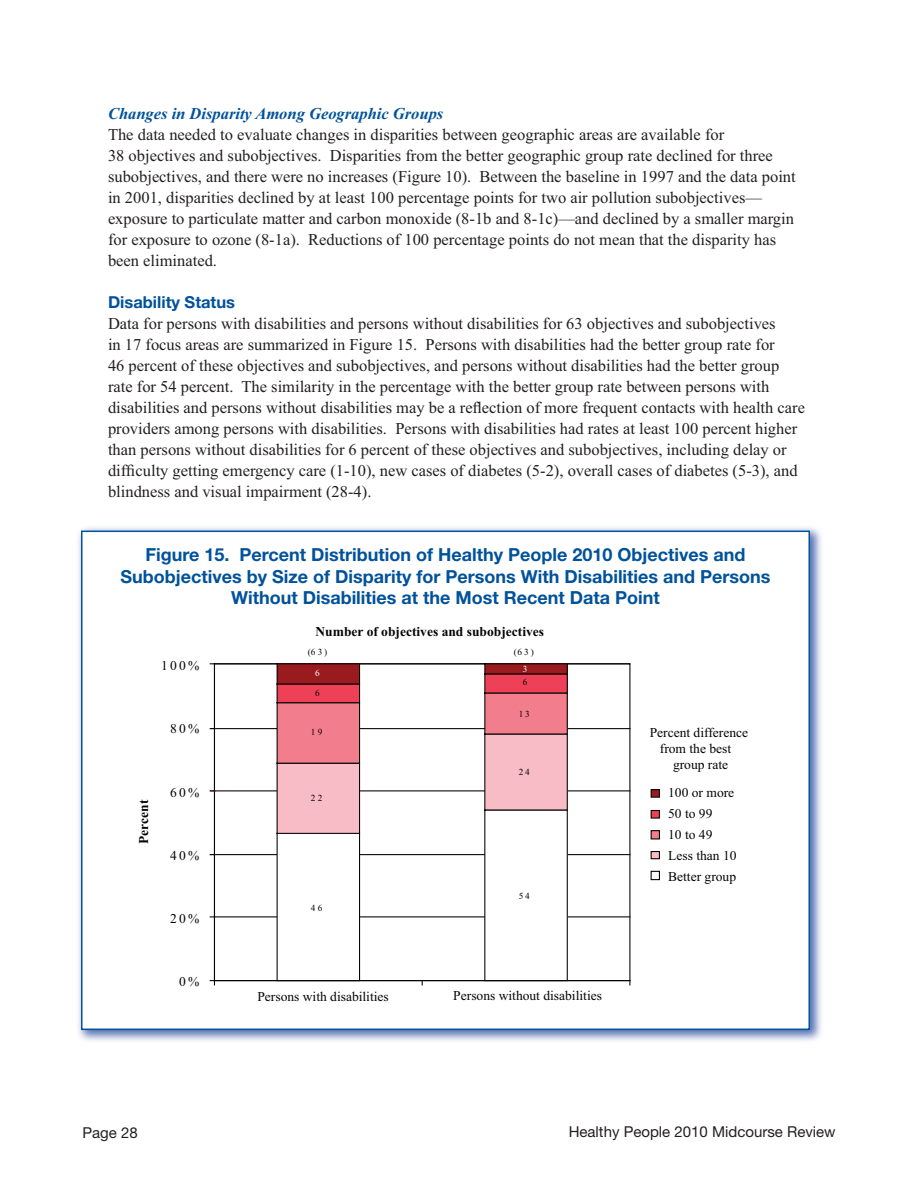
<style>
.page{position:relative;width:918px;height:1188px;background:#fff}
.page>*{position:absolute;margin:0;border:0;box-sizing:border-box;transform-origin:0 0}
.t1{font:700 18px/21.6px "Helvetica Neue LT Std";color:#01529a;text-align:center}
.t2{font:16.5px/21px "Times New Roman";color:#231f20}
.t3{font:italic 700 16.5px "Times New Roman";color:#01529a}
.t4{font:700 16.5px "Helvetica Neue LT Std";color:#01529a}
.t5{font:15px "Helvetica Neue LT Std";color:#231f20}
.t6{font:13.5px/21px "Times New Roman";color:#050504;text-align:center}
.t7{font:700 13.5px "Times New Roman";color:#050504}
.t8{font:9.3px "Times New Roman";letter-spacing:.215em;color:#050504}
.t9{font:9.3px "Times New Roman";color:#fff}
</style>
<div class="page">
<img style="left:78px;top:527px;width:584px;height:514px">
<img style="left:662px;top:527px;width:160px;height:514px">
<div style="left:82px;top:531px;width:727px;height:498px;background:#fff"></div>
<div style="left:81px;top:531px;width:729px;height:499px;border:2px solid #01529a"></div>
<div style="left:651px;top:790px;width:8px;height:7px;background:#9a1b1e"></div>
<div style="left:651px;top:789px;width:9px;height:9px;border:1px solid #050504"></div>
<div style="left:651px;top:811px;width:8px;height:7px;background:#ee4158"></div>
<div style="left:651px;top:810px;width:9px;height:9px;border:1px solid #050504"></div>
<div style="left:651px;top:831px;width:8px;height:8px;background:#f27e8d"></div>
<div style="left:651px;top:830px;width:9px;height:9px;border:1px solid #050504"></div>
<div style="left:651px;top:852px;width:8px;height:7px;background:#f8bcc6"></div>
<div style="left:651px;top:851px;width:9px;height:8px;border:1px solid #050504"></div>
<div style="left:651px;top:871px;width:9px;height:9px;border:1px solid #050504"></div>
<hr style="left:214px;top:916px;width:416px;height:1px;background:#050504">
<hr style="left:214px;top:854px;width:416px;height:1px;background:#050504">
<hr style="left:214px;top:790px;width:416px;height:1px;background:#050504">
<hr style="left:214px;top:728px;width:416px;height:1px;background:#050504">
<svg style="left:276px;top:663px;width:85px;height:319px"></svg>
<svg style="left:484px;top:663px;width:84px;height:319px"></svg>
<hr style="left:214px;top:664px;width:1px;height:317px;background:#050504">
<hr style="left:214px;top:980px;width:416px;height:1px;background:#050504">
<svg style="left:210px;top:980px;width:5px;height:5px"></svg>
<p class="t3" style="left:108px;top:108px;width:337px">Changes in Disparity Among Geographic Groups</p>
<p class="t2" style="left:108px;top:126px;width:689px">The data needed to evaluate changes in disparities between geographic areas are available for<br>38 objectives and subobjectives. Disparities from the better geographic group rate declined for three subobjectives, and there were no increases (Figure 10). Between the baseline in 1997 and the data point in 2001, disparities declined by at least 100 percentage points for two air pollution subobjectives— exposure to particulate matter and carbon monoxide (8-1b and 8-1c)—and declined by a smaller margin for exposure to ozone (8-1a). Reductions of 100 percentage points do not mean that the disparity has been eliminated.</p>
<p class="t4" style="left:108px;top:296px;width:129px">Disability Status</p>
<p class="t2" style="left:108px;top:315px;width:699px">Data for persons with disabilities and persons without disabilities for 63 objectives and subobjectives<br>in 17 focus areas are summarized in Figure 15. Persons with disabilities had the better group rate for<br>46 percent of these objectives and subobjectives, and persons without disabilities had the better group rate for 54 percent. The similarity in the percentage with the better group rate between persons with disabilities and persons without disabilities may be a reflection of more frequent contacts with health care providers among persons with disabilities. Persons with disabilities had rates at least 100 percent higher than persons without disabilities for 6 percent of these objectives and subobjectives, including delay or difficulty getting emergency care (1-10), new cases of diabetes (5-2), overall cases of diabetes (5-3), and blindness and visual impairment (28-4).</p>
<p class="t1" style="left:120px;top:546px;width:652px">Figure 15. Percent Distribution of Healthy People 2010 Objectives and<br>Subobjectives by Size of Disparity for Persons With Disabilities and Persons<br>Without Disabilities at the Most Recent Data Point</p>
<p class="t7" style="left:316px;top:627px;width:230px">Number of objectives and subobjectives</p>
<p class="t6" style="left:161px;top:656px;width:40px">100%</p>
<p class="t6" style="left:170px;top:720px;width:31px">80%</p>
<p class="t7" style="left:139px;top:844px;width:46px;rotate:-90deg">Percent</p>
<p class="t6" style="left:170px;top:783px;width:31px">60%</p>
<p class="t6" style="left:170px;top:847px;width:31px">40%</p>
<p class="t6" style="left:170px;top:909px;width:31px">20%</p>
<p class="t6" style="left:179px;top:973px;width:22px">0%</p>
<p class="t8" style="left:308px;top:649px;width:21px">(63)</p>
<p class="t8" style="left:514px;top:649px;width:22px">(63)</p>
<p class="t9" style="left:315px;top:670px;width:6px">6</p>
<p class="t8" style="left:315px;top:689px;width:6px">6</p>
<p class="t8" style="left:311px;top:729px;width:13px">19</p>
<p class="t8" style="left:311px;top:795px;width:13px">22</p>
<p class="t8" style="left:311px;top:904px;width:13px">46</p>
<p class="t9" style="left:523px;top:666px;width:6px">3</p>
<p class="t8" style="left:523px;top:679px;width:6px">6</p>
<p class="t8" style="left:519px;top:710px;width:13px">13</p>
<p class="t8" style="left:519px;top:768px;width:13px">24</p>
<p class="t8" style="left:519px;top:892px;width:13px">54</p>
<p class="t6" style="left:257px;top:987px;width:133px">Persons with disabilities</p>
<p class="t6" style="left:453px;top:986px;width:150px">Persons without disabilities</p>
<p class="t6" style="left:650px;top:726px;width:100px;line-height:16.2px">Percent difference from the best</p>
<p class="t6" style="left:668px;top:752px;width:68px;line-height:27.3px">group rate<br>100 or more</p>
<p class="t6" style="left:668px;top:804px;width:70px;text-align:left">50 to 99<br>10 to 49<br>Less than 10<br>Better group</p>
<p class="t5" style="left:82px;top:1128px;width:57px">Page 28</p>
<p class="t5" style="left:569px;top:1126px;width:268px">Healthy People 2010 Midcourse Review</p>
</div>
